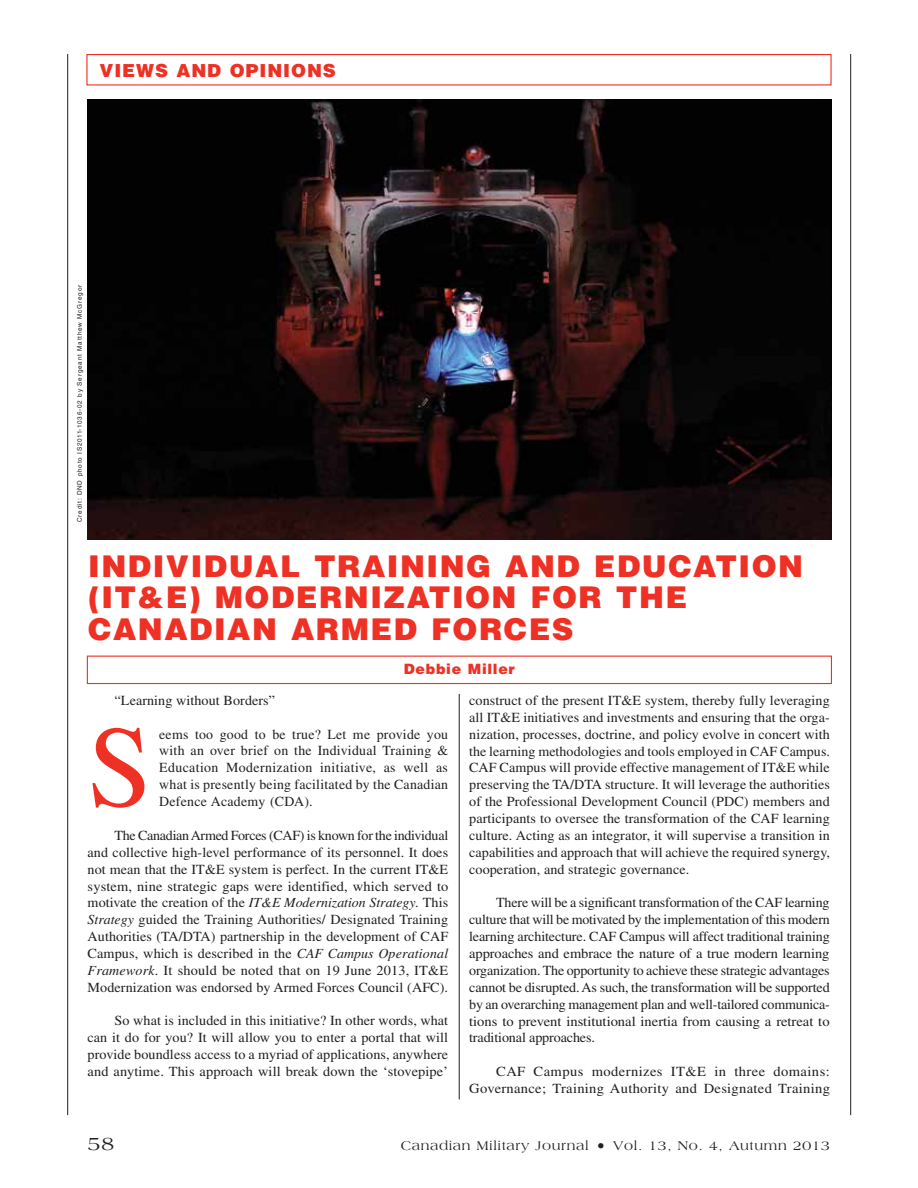
<style>
.page{position:relative;width:918px;height:1188px;background:#fff}
.page>*{position:absolute;margin:0;border:0;box-sizing:border-box;transform-origin:0 0}
.t1{font:115.8px "Times LT Std";color:#ee3124}
.t2{font:900 30px/31.5px "Helvetica LT Std";letter-spacing:.05em;color:#ee3124}
.t3{font:19.5px "Americana Std";color:#231f20}
.t4{font:900 18px "Helvetica LT Std";letter-spacing:.05em;color:#ee3124}
.t5{font:900 14.25px "Helvetica LT Std";letter-spacing:.05em;color:#ee3124}
.t6{font:13.8px/16.8px "Times LT Std";letter-spacing:.005em;color:#231f20;text-align:justify}
.t7{font:13.8px/16.8px "Times LT Std";letter-spacing:.005em;color:#231f20;text-align:right;scale:1.05 1}
.t8{font:13.5px "Americana Std";letter-spacing:.05em;color:#231f20}
.t9{font:6.3px "Helvetica LT Std";letter-spacing:.125em;color:#231f20}
.s1{font-style:italic}
.s2{font-size:16.5px}
</style>
<div class="page">
<hr style="left:850px;top:54px;width:1px;height:1061px;background:#231f20">
<hr style="left:67px;top:54px;width:1px;height:1061px;background:#231f20">
<div style="left:86px;top:54px;width:746px;height:32px;border:1px solid #ee3124"></div>
<hr style="left:459px;top:694px;width:1px;height:406px;background:#231f20">
<div style="left:87px;top:656px;width:745px;height:28px;border:1px solid #ee3124"></div>
<img style="left:88px;top:99px;width:743px;height:441px">
<h3 class="t4" style="left:100px;top:59px;width:238px">VIEWS AND OPINIONS</h3>
<p class="t9" style="left:76px;top:522px;width:239px;rotate:-90deg">Credit: DND photo IS2011-1036-02 by Sergeant Matthew McGregor</p>
<h2 class="t2" style="left:88px;top:550px;width:716px">INDIVIDUAL TRAINING AND EDUCATION (IT&amp;E) MODERNIZATION FOR THE<br>CANADIAN ARMED FORCES</h2>
<p class="t5" style="left:404px;top:660px;width:113px">Debbie Miller</p>
<p class="t6" style="left:115px;top:692px;width:162px">“Learning without Borders”</p>
<h1 class="t1" style="left:88px;top:702px;width:66px">S</h1>
<p class="t6" style="left:159px;top:726px;width:290px">eems too good to be true? Let me provide you with an over brief on the Individual Training &amp; Education Modernization initiative, as well as what is presently being facilitated by the Canadian Defence Academy (CDA).</p>
<p class="t6" style="left:88px;top:827px;width:362px;text-indent:27px">The Canadian Armed Forces (CAF) is known for the individual and collective high-level performance of its personnel. It does not mean that the IT&amp;E system is perfect. In the current IT&amp;E system, nine strategic gaps were identified, which served to motivate the creation of the <span class="s1">IT&amp;E Modernization Strategy.</span> This <span class="s1">Strategy</span> guided the Training Authorities/ Designated Training Authorities (TA/DTA) partnership in the development of CAF Campus, which is described in the <span class="s1">CAF Campus Operational Framework</span>. It should be noted that on 19 June 2013, IT&amp;E Modernization was endorsed by Armed Forces Council (AFC).</p>
<p class="t6" style="left:88px;top:1012px;width:362px;text-indent:27px">So what is included in this initiative? In other words, what can it do for you? It will allow you to enter a portal that will provide boundless access to a myriad of applications, anywhere and anytime. This approach will break down the ‘stovepipe’</p>
<p class="t6" style="left:469px;top:692px;width:362px">construct of the present IT&amp;E system, thereby fully leveraging all IT&amp;E initiatives and investments and ensuring that the orga&shy;nization, processes, doctrine, and policy evolve in concert with the learning methodologies and tools employed in CAF Campus.<br>CAF Campus will provide effective management of IT&amp;E while preserving the TA/DTA structure. It will leverage the authorities of the Professional Development Council (PDC) members and participants to oversee the transformation of the CAF learning culture. Acting as an integrator, it will supervise a transition in capabilities and approach that will achieve the required synergy, cooperation, and strategic governance.</p>
<p class="t6" style="left:469px;top:894px;width:362px;text-indent:27px">There will be a significant transformation of the CAF learning culture that will be motivated by the implementation of this modern learning architecture. CAF Campus will affect traditional training approaches and embrace the nature of a true modern learning organization. The opportunity to achieve these strategic advantages cannot be disrupted. As such, the transformation will be supported by an overarching management plan and well-tailored communica&shy;tions to prevent institutional inertia from causing a retreat to traditional approaches.</p>
<p class="t7" style="left:469px;top:1063px;width:345px">CAF Campus modernizes IT&amp;E in three domains:<br>Governance; Training Authority and Designated Training</p>
<h3 class="t3" style="left:88px;top:1132px;width:28px">58</h3>
<p class="t8" style="left:401px;top:1138px;width:431px">Canadian Military Journal <span class="s2">•</span> Vol. 13, No. 4, Autumn 2013</p>
</div>
